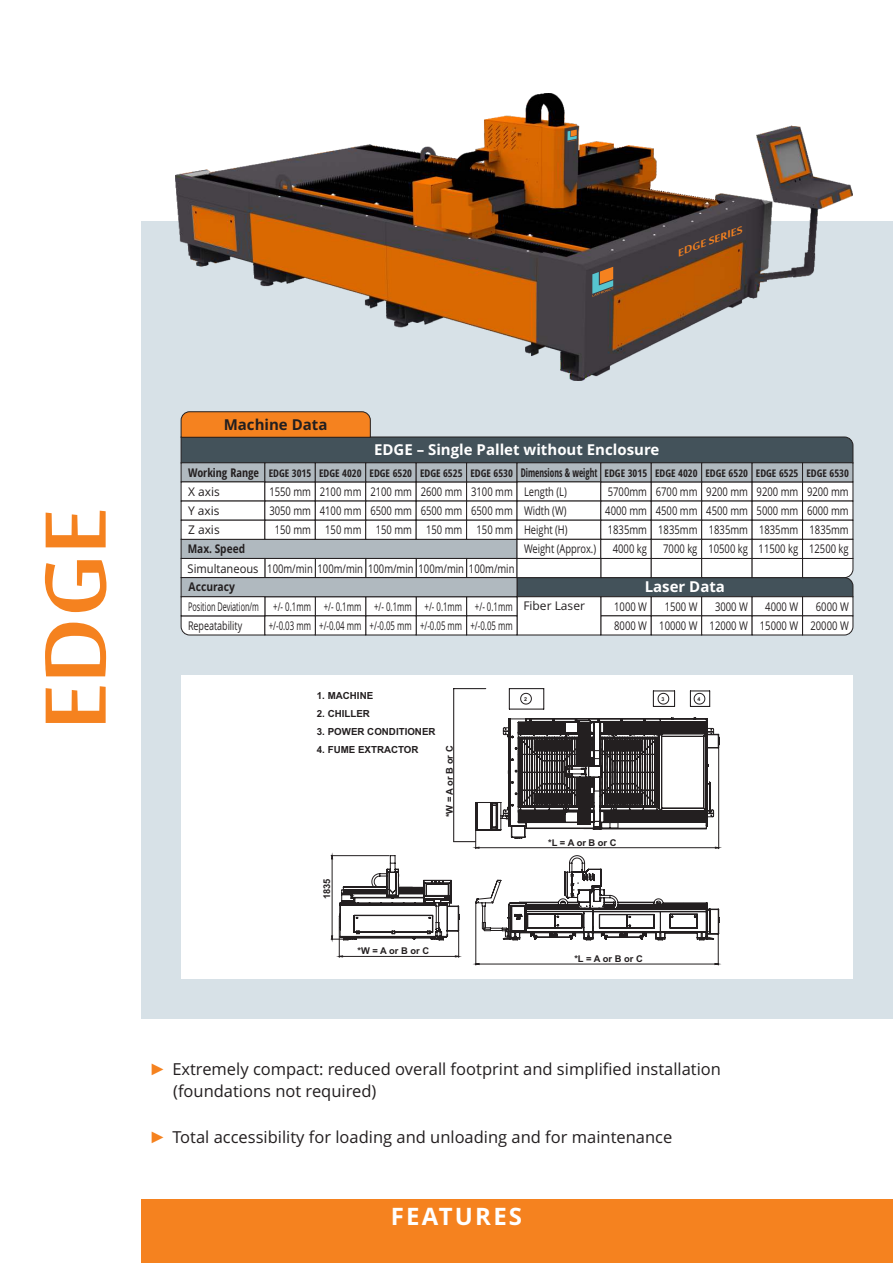
<style>
.page{position:relative;width:893px;height:1263px;background:#fff}
.page>*{position:absolute;margin:0;border:0;box-sizing:border-box;transform-origin:0 0}
.t1{font:700 120px "Sakkal Majalla";color:#f5821f}
.t2{font:700 24px "Open Sans";letter-spacing:.09em;color:#fff}
.t3{font:16.5px/22.5px "Open Sans";color:#231f20}
.t4{font:700 15px "Open Sans";color:#fff}
.t5{font:700 15px "Open Sans";color:#231f20}
.t6{font:italic 700 13.35px "Sakkal Majalla";color:#f5821f;scale:1.22 1}
.t7{font:12px/19.2px "Open Sans";color:#231f20;text-align:center;scale:.79 1}
.t8{font:12px/19.2px "Open Sans";color:#231f20;text-align:center;scale:.66 1}
.t9{font:12px/19.2px "Open Sans";color:#231f20;text-align:justify;scale:.78 1}
.t10{font:12px/19.2px "Open Sans";color:#231f20;scale:.61 1}
.t11{font:12px/19.2px "Open Sans";color:#231f20;text-align:justify}
.t12{font:12px "Open Sans";color:#231f20;scale:.93 1}
.t13{font:700 12px "Open Sans";color:#231f20;scale:.84 1}
.t14{font:700 12px "Open Sans";color:#231f20;scale:.86 1}
.t15{font:700 condensed 10.5px "Open Sans";color:#231f20}
.t16{font:700 9.75px "Arial";color:#231f20}
.t17{font:700 9.3px "Arial";color:#231f20}
.t18{font:700 5.4px "Arial";color:#231f20}
.s1{font-size:12px}
.s2{font-family:"Arial Narrow";font-weight:700;color:#f5821f}
</style>
<div class="page">
<div style="left:141px;top:1199px;width:752px;height:64px;background:#f5821f"></div>
<div style="left:141px;top:221px;width:752px;height:798px;background:#d7e1e7"></div>
<img style="left:176px;top:94px;width:677px;height:286px">
<svg style="left:592px;top:267px;width:21px;height:30px"></svg>
<svg style="left:567px;top:130px;width:10px;height:12px"></svg>
<div style="left:181px;top:675px;width:672px;height:304px;background:#fff"></div>
<hr style="left:454px;top:688px;width:32px;height:1px;background:#231f20">
<hr style="left:509px;top:688px;width:35px;height:1px;background:#231f20">
<svg style="left:509px;top:689px;width:1px;height:19px"></svg>
<hr style="left:509px;top:708px;width:35px;height:2px;background:#231f20">
<svg style="left:520px;top:689px;width:190px;height:20px"></svg>
<hr style="left:453px;top:689px;width:1px;height:153px;background:#231f20">
<svg style="left:454px;top:717px;width:266px;height:132px"></svg>
<hr style="left:475px;top:903px;width:1px;height:62px;background:#231f20">
<hr style="left:718px;top:935px;width:1px;height:30px;background:#231f20">
<svg style="left:475px;top:962px;width:244px;height:3px"></svg>
<svg style="left:475px;top:855px;width:245px;height:86px"></svg>
<svg style="left:331px;top:855px;width:129px;height:103px"></svg>
<svg style="left:180px;top:411px;width:674px;height:225px;background:#c3c4c3"></svg>
<p class="t6" style="left:675px;top:248px;width:58px;rotate:-20deg">EDGE SERIES</p>
<h1 class="t1" style="left:24px;top:730px;width:224px;rotate:-90deg">EDGE</h1>
<p class="t5" style="left:224px;top:419px;width:105px">Machine Data</p>
<p class="t4" style="left:374px;top:444px;width:287px">EDGE – Single Pallet without Enclosure</p>
<p class="t15" style="left:188px;top:469px;width:326px"><span class="s1">Working Range</span> EDGE 3015 EDGE 4020 EDGE 6520 EDGE 6525 EDGE 6530</p>
<p class="t7" style="left:320px;top:483px;width:54px">2100 mm<br>4100 mm<br>150 mm</p>
<p class="t7" style="left:370px;top:483px;width:54px">2100 mm<br>6500 mm<br>150 mm</p>
<p class="t7" style="left:421px;top:483px;width:54px">2600 mm<br>6500 mm<br>150 mm</p>
<p class="t7" style="left:471px;top:483px;width:54px">3100 mm<br>6500 mm<br>150 mm</p>
<p class="t15" style="left:521px;top:469px;width:330px"><span class="s1">Dimensions &amp; weight</span> EDGE 3015 EDGE 4020 EDGE 6520 EDGE 6525 EDGE 6530</p>
<p class="t9" style="left:524px;top:483px;width:57px">Length (L)<br>Width (W)<br>Height (H)</p>
<p class="t11" style="left:188px;top:483px;width:33px">X axis Y axis Z axis</p>
<p class="t7" style="left:269px;top:483px;width:54px">1550 mm<br>3050 mm<br>150 mm</p>
<p class="t7" style="left:267px;top:560px;width:314px">100m/min 100m/min 100m/min 100m/min 100m/min</p>
<p class="t8" style="left:269px;top:598px;width:66px">+/- 0.1mm +/-0.03 mm</p>
<p class="t8" style="left:319px;top:598px;width:66px">+/- 0.1mm +/-0.04 mm</p>
<p class="t8" style="left:370px;top:598px;width:66px">+/- 0.1mm +/-0.05 mm</p>
<p class="t8" style="left:420px;top:598px;width:66px">+/- 0.1mm +/-0.05 mm</p>
<p class="t8" style="left:470px;top:598px;width:66px">+/- 0.1mm +/-0.05 mm</p>
<p class="t7" style="left:605px;top:483px;width:54px;text-align:right">5700mm<br>4000 mm<br>1835mm<br>4000 kg</p>
<p class="t7" style="left:656px;top:483px;width:54px;text-align:right">6700 mm<br>4500 mm<br>1835mm<br>7000 kg</p>
<p class="t7" style="left:706px;top:483px;width:54px;text-align:justify">9200 mm 4500 mm 1835mm 10500 kg</p>
<p class="t7" style="left:757px;top:483px;width:54px;text-align:justify">9200 mm 5000 mm 1835mm 11500 kg</p>
<p class="t7" style="left:807px;top:483px;width:54px;text-align:justify">9200 mm 6000 mm 1835mm 12500 kg</p>
<p class="t13" style="left:188px;top:544px;width:70px">Max. Speed</p>
<p class="t9" style="left:524px;top:541px;width:94px">Weight (Approx.)</p>
<p class="t12" style="left:188px;top:563px;width:78px">Simultaneous</p>
<p class="t14" style="left:189px;top:582px;width:55px">Accuracy</p>
<p class="t10" style="left:188px;top:598px;width:118px">Position Deviation/m<br>Repeatability</p>
<p class="t4" style="left:645px;top:581px;width:82px">Laser Data</p>
<p class="t11" style="left:523px;top:597px;width:63px">Fiber Laser</p>
<p class="t7" style="left:614px;top:598px;width:43px;text-align:left">1000 W<br>8000 W</p>
<p class="t7" style="left:659px;top:598px;width:50px">1500 W<br>10000 W</p>
<p class="t7" style="left:710px;top:598px;width:50px">3000 W<br>12000 W</p>
<p class="t7" style="left:760px;top:598px;width:50px">4000 W<br>15000 W</p>
<p class="t7" style="left:810px;top:598px;width:50px">6000 W<br>20000 W</p>
<p class="t16" style="left:317px;top:691px;width:58px">1. MACHINE</p>
<p class="t16" style="left:317px;top:710px;width:55px">2. CHILLER</p>
<p class="t16" style="left:317px;top:728px;width:120px">3. POWER CONDITIONER</p>
<p class="t16" style="left:317px;top:746px;width:103px">4. FUME EXTRACTOR</p>
<p class="t17" style="left:446px;top:817px;width:73px;rotate:-90deg">*W = A or B or C</p>
<p class="t17" style="left:323px;top:899px;width:22px;rotate:-90deg">1835</p>
<p class="t17" style="left:358px;top:947px;width:73px">*W = A or B or C</p>
<p class="t18" style="left:524px;top:697px;width:4px">2</p>
<p class="t18" style="left:661px;top:697px;width:4px">3</p>
<p class="t18" style="left:697px;top:697px;width:4px">4</p>
<p class="t17" style="left:548px;top:839px;width:70px">*L = A or B or C</p>
<p class="t17" style="left:574px;top:955px;width:70px">*L = A or B or C</p>
<h3 class="t3" style="left:173px;top:1059px;width:549px;text-indent:-21px"><span class="s2">►</span> Extremely compact: reduced overall footprint and simplified installation (foundations not required)</h3>
<h3 class="t3" style="left:152px;top:1128px;width:522px"><span class="s2">►</span> Total accessibility for loading and unloading and for maintenance</h3>
<h2 class="t2" style="left:391px;top:1207px;width:133px">FEATURES</h2>
</div>
